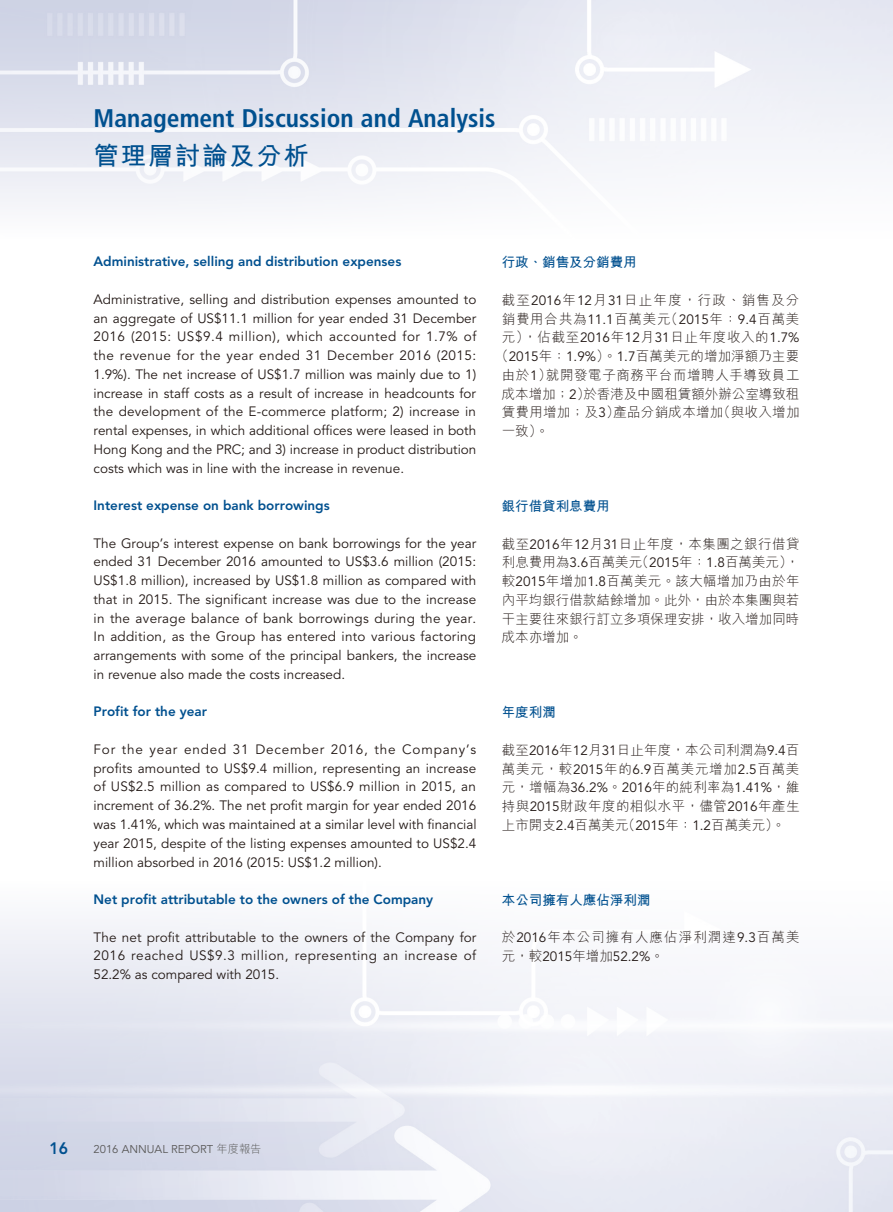
<style>
.page{position:relative;width:893px;height:1212px;background:#fff}
.page>*{position:absolute;margin:0;border:0;box-sizing:border-box;transform-origin:0 0}
.t1{font:700 condensed 25.5px "Frutiger LT Std";color:#00508f}
.t2{font:700 25.5px "M Hei HK";letter-spacing:.065em;color:#00508f}
.t3{font:800 16.5px "Avenir LT Std";color:#00508f;scale:.95 1}
.t4{font:13.5px/18.8px "Avenir LT Std";color:#231916;text-align:justify}
.t5{font:300 13.5px/18.8px "M Hei HK";letter-spacing:.02em;color:#231916;text-align:justify}
.t6{font:800 13.5px "Avenir LT Std";color:#00508f}
.t7{font:700 13.5px "M Hei HK";color:#00508f}
.t8{font:300 13.5px "M Hei HK";letter-spacing:.055em;color:#231916}
.t9{font:300 13.5px "M Hei HK";letter-spacing:.05em;color:#231916}
.t10{font:300 13.5px "M Hei HK";letter-spacing:.09em;color:#231916}
.t11{font:300 13.5px "M Hei HK";letter-spacing:.08em;color:#231916}
.t12{font:300 13.5px "M Hei HK";color:#231916}
.t13{font:300 13.5px "M Hei HK";letter-spacing:.045em;color:#231916}
.t14{font:11.25px "Avenir LT Std";color:#595857}
.s1{font-family:"Avenir LT Std";font-weight:400}
.s2{font-family:"M Hei HK";font-weight:300}
</style>
<div class="page">
<h1 class="t1" style="left:94px;top:103px;width:404px">Management Discussion and Analysis</h1>
<h1 class="t2" style="left:94px;top:137px;width:217px">管理層討論及分析</h1>
<p class="t6" style="left:94px;top:254px;width:309px">Administrative, selling and distribution expenses</p>
<p class="t4" style="left:94px;top:290px;width:384px">Administrative, selling and distribution expenses amounted to an aggregate of US$11.1 million for year ended 31 December 2016 (2015: US$9.4 million), which accounted for 1.7% of the revenue for the year ended 31 December 2016 (2015:<br>1.9%). The net increase of US$1.7 million was mainly due to 1) increase in staff costs as a result of increase in headcounts for the development of the E-commerce platform; 2) increase in rental expenses, in which additional offices were leased in both Hong Kong and the PRC; and 3) increase in product distribution costs which was in line with the increase in revenue.</p>
<p class="t6" style="left:94px;top:497px;width:238px">Interest expense on bank borrowings</p>
<p class="t4" style="left:94px;top:534px;width:384px">The Group’s interest expense on bank borrowings for the year ended 31 December 2016 amounted to US$3.6 million (2015:<br>US$1.8 million), increased by US$1.8 million as compared with that in 2015. The significant increase was due to the increase in the average balance of bank borrowings during the year.<br>In addition, as the Group has entered into various factoring arrangements with some of the principal bankers, the increase in revenue also made the costs increased.</p>
<p class="t6" style="left:94px;top:704px;width:115px">Profit for the year</p>
<p class="t4" style="left:94px;top:740px;width:385px">For the year ended 31 December 2016, the Company’s profits amounted to US$9.4 million, representing an increase of US$2.5 million as compared to US$6.9 million in 2015, an increment of 36.2%. The net profit margin for year ended 2016 was 1.41%, which was maintained at a similar level with financial year 2015, despite of the listing expenses amounted to US$2.4 million absorbed in 2016 (2015: US$1.2 million).</p>
<p class="t6" style="left:94px;top:891px;width:341px">Net profit attributable to the owners of the Company</p>
<p class="t4" style="left:94px;top:928px;width:384px">The net profit attributable to the owners of the Company for 2016 reached US$9.3 million, representing an increase of 52.2% as compared with 2015.</p>
<p class="t7" style="left:502px;top:252px;width:136px">行政、銷售及分銷費用</p>
<p class="t10" style="left:502px;top:293px;width:299px">截至<span class="s1">2016</span>年<span class="s1">12</span>月<span class="s1">31</span>日止年度，行政、銷售及分</p>
<p class="t8" style="left:502px;top:312px;width:299px">銷費用合共為<span class="s1">11.1</span>百萬美元（<span class="s1">2015</span>年：<span class="s1">9.4</span>百萬美</p>
<p class="t9" style="left:502px;top:330px;width:299px">元），佔截至<span class="s1">2016</span>年<span class="s1">12</span>月<span class="s1">31</span>日止年度收入的<span class="s1">1.7%</span></p>
<p class="t5" style="left:495px;top:346px;width:306px">（<span class="s1">2015</span>年：<span class="s1">1.9%</span>）。<span class="s1">1.7</span>百萬美元的增加淨額乃主要</p>
<p class="t13" style="left:502px;top:368px;width:299px">由於<span class="s1">1</span>）就開發電子商務平台而增聘人手導致員工</p>
<p class="t12" style="left:502px;top:387px;width:299px">成本增加；<span class="s1">2</span>）於香港及中國租賃額外辦公室導致租</p>
<p class="t5" style="left:502px;top:403px;width:299px">賃費用增加；及<span class="s1">3</span>）產品分銷成本增加（與收入增加</p>
<p class="t5" style="left:502px;top:421px;width:49px">一致）。</p>
<p class="t7" style="left:502px;top:496px;width:109px">銀行借貸利息費用</p>
<p class="t5" style="left:502px;top:534px;width:299px">截至<span class="s1">2016</span>年<span class="s1">12</span>月<span class="s1">31</span>日止年度，本集團之銀行借貸利息費用為<span class="s1">3.6</span>百萬美元（<span class="s1">2015</span>年：<span class="s1">1.8</span>百萬美元），較<span class="s1">2015</span>年增加<span class="s1">1.8</span>百萬美元。該大幅增加乃由於年內平均銀行借款結餘增加。此外，由於本集團與若干主要往來銀行訂立多項保理安排，收入增加同時成本亦增加。</p>
<p class="t7" style="left:502px;top:702px;width:55px">年度利潤</p>
<p class="t5" style="left:502px;top:740px;width:299px">截至<span class="s1">2016</span>年<span class="s1">12</span>月<span class="s1">31</span>日止年度，本公司利潤為<span class="s1">9.4</span>百萬美元，較<span class="s1">2015</span>年的<span class="s1">6.9</span>百萬美元增加<span class="s1">2.5</span>百萬美元，增幅為<span class="s1">36.2%</span>。<span class="s1">2016</span>年的純利率為<span class="s1">1.41%</span>，維持與<span class="s1">2015</span>財政年度的相似水平，儘管<span class="s1">2016</span>年產生上市開支<span class="s1">2.4</span>百萬美元（<span class="s1">2015</span>年：<span class="s1">1.2</span>百萬美元）。</p>
<p class="t7" style="left:502px;top:890px;width:150px">本公司擁有人應佔淨利潤</p>
<p class="t11" style="left:502px;top:930px;width:299px">於<span class="s1">2016</span>年本公司擁有人應佔淨利潤達<span class="s1">9.3</span>百萬美</p>
<p class="t4" style="left:502px;top:947px;width:164px"><span class="s2">元，較</span>2015<span class="s2">年增加</span>52.2%<span class="s2">。</span></p>
<p class="t3" style="left:49px;top:1139px;width:21px">16</p>
<p class="t14" style="left:94px;top:1142px;width:169px">2016 ANNUAL REPORT <span class="s2">年度報告</span></p>
</div>
